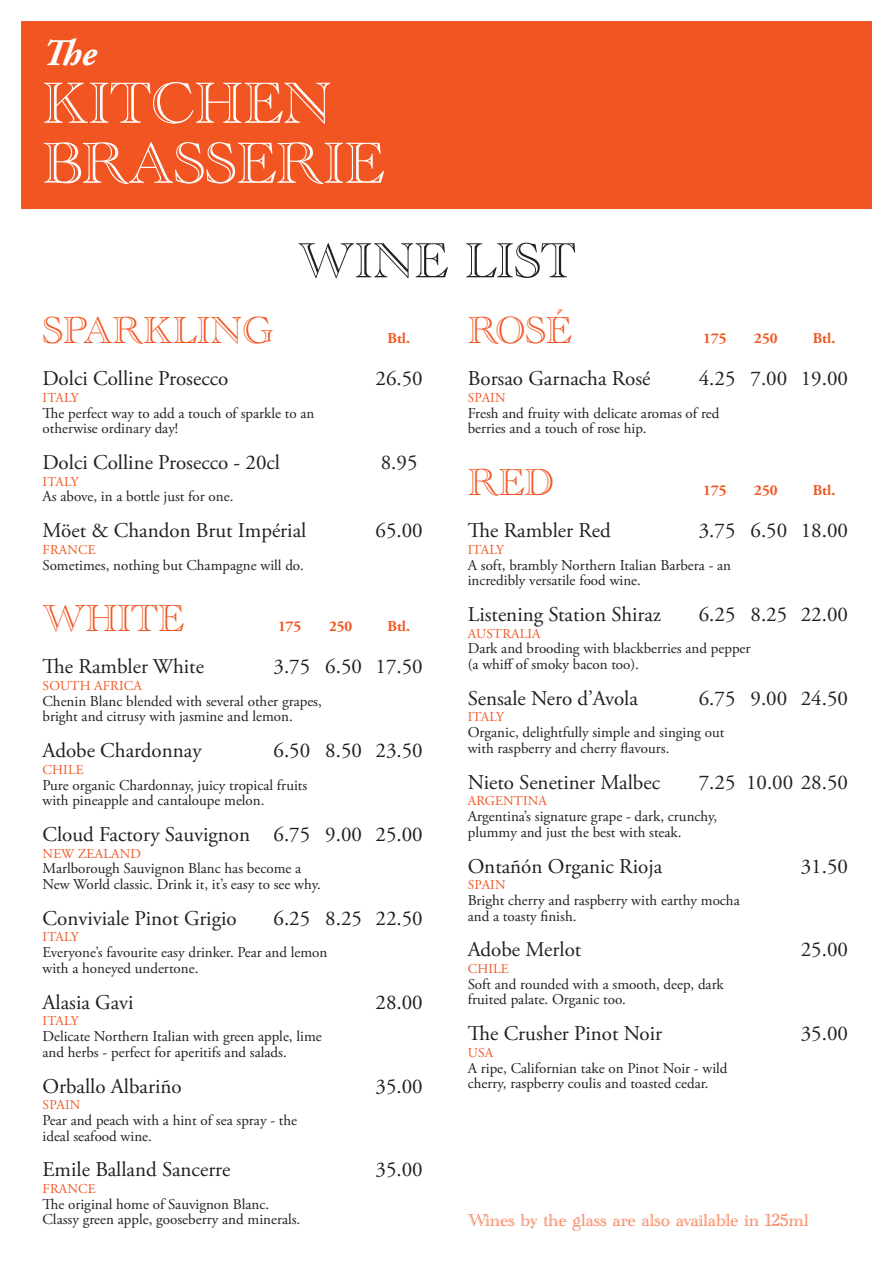
<style>
.page{position:relative;width:893px;height:1263px;background:#fff}
.page>*{position:absolute;margin:0;border:0;box-sizing:border-box;transform-origin:0 0}
.t1{font:60px "Academy Engraved Let Plain";color:#fff}
.t2{font:51px "Academy Engraved Let Plain";color:#231f20}
.Category_-_main_list{font:39px "Academy Engraved Let Plain";color:#f15622}
.t3{font:italic 700 37.5px "Adobe Garamond Pro";color:#fff}
.Wine___price_-_main{font:21px "Adobe Garamond Pro";color:#231f20}
.t4{font:18px "Academy Engraved Let Plain";color:#f15622}
.Note_-_main_list{font:15px/15.8px "Adobe Garamond Pro";color:#231f20}
.Category_-_main_list-2{font:700 15px "Adobe Garamond Pro";color:#f15622}
.Country_-_main_list{font:13.5px "Adobe Garamond Pro";letter-spacing:.015em;color:#f15622}
</style>
<div class="page">
<div style="left:21px;top:21px;width:851px;height:187px;background:#f15622"></div>
<p class="t3" style="left:43px;top:32px;width:56px">The</p>
<p class="t1" style="left:43px;top:70px;width:291px">KITCHEN</p>
<p class="t1" style="left:43px;top:130px;width:343px">BRASSERIE</p>
<p class="Category_-_main_list" style="left:43px;top:309px;width:232px">SPARKLING</p>
<p class="t2" style="left:298px;top:232px;width:279px">WINE LIST</p>
<p class="Category_-_main_list-2" style="left:388px;top:330px;width:24px">Btl.</p>
<p class="Category_-_main_list" style="left:468px;top:309px;width:105px">ROSÉ</p>
<p class="Category_-_main_list-2" style="left:703px;top:330px;width:25px">175</p>
<p class="Category_-_main_list-2" style="left:754px;top:330px;width:25px">250</p>
<p class="Category_-_main_list-2" style="left:813px;top:330px;width:24px">Btl.</p>
<p class="Wine___price_-_main" style="left:43px;top:366px;width:187px">Dolci Colline Prosecco</p>
<p class="Wine___price_-_main" style="left:376px;top:366px;width:49px">26.50</p>
<p class="Country_-_main_list" style="left:43px;top:389px;width:38px">ITALY</p>
<p class="Note_-_main_list" style="left:43px;top:405px;width:273px">The perfect way to add a touch of sparkle to an otherwise ordinary day!</p>
<p class="Wine___price_-_main" style="left:43px;top:450px;width:239px">Dolci Colline Prosecco - 20cl</p>
<p class="Wine___price_-_main" style="left:381px;top:450px;width:38px">8.95</p>
<p class="Country_-_main_list" style="left:43px;top:473px;width:38px">ITALY</p>
<p class="Note_-_main_list" style="left:43px;top:489px;width:192px">As above, in a bottle just for one.</p>
<p class="Wine___price_-_main" style="left:43px;top:518px;width:265px">Möet &amp; Chandon Brut Impérial</p>
<p class="Wine___price_-_main" style="left:376px;top:518px;width:49px">65.00</p>
<p class="Country_-_main_list" style="left:43px;top:541px;width:55px">FRANCE</p>
<p class="Note_-_main_list" style="left:43px;top:557px;width:263px">Sometimes, nothing but Champagne will do.</p>
<p class="Category_-_main_list" style="left:43px;top:597px;width:143px">WHITE</p>
<p class="Category_-_main_list-2" style="left:278px;top:618px;width:25px">175</p>
<p class="Category_-_main_list-2" style="left:329px;top:618px;width:25px">250</p>
<p class="Category_-_main_list-2" style="left:388px;top:618px;width:24px">Btl.</p>
<p class="Wine___price_-_main" style="left:43px;top:654px;width:163px">The Rambler White</p>
<p class="Wine___price_-_main" style="left:274px;top:654px;width:151px">3.75 6.50 17.50</p>
<p class="Country_-_main_list" style="left:43px;top:677px;width:101px">SOUTH AFRICA</p>
<p class="Note_-_main_list" style="left:43px;top:693px;width:281px">Chenin Blanc blended with several other grapes, bright and citrusy with jasmine and lemon.</p>
<p class="Wine___price_-_main" style="left:43px;top:738px;width:161px">Adobe Chardonnay</p>
<p class="Wine___price_-_main" style="left:274px;top:738px;width:151px">6.50 8.50 23.50</p>
<p class="Country_-_main_list" style="left:43px;top:761px;width:42px">CHILE</p>
<p class="Note_-_main_list" style="left:43px;top:777px;width:266px">Pure organic Chardonnay, juicy tropical fruits with pineapple and cantaloupe melon.</p>
<p class="Wine___price_-_main" style="left:43px;top:822px;width:382px">Cloud Factory Sauvignon 6.75 9.00 25.00</p>
<p class="Country_-_main_list" style="left:43px;top:845px;width:100px">NEW ZEALAND</p>
<p class="Note_-_main_list" style="left:43px;top:861px;width:280px">Marlborough Sauvignon Blanc has become a<br>New World classic. Drink it, it’s easy to see why.</p>
<p class="Wine___price_-_main" style="left:43px;top:906px;width:196px">Conviviale Pinot Grigio</p>
<p class="Wine___price_-_main" style="left:274px;top:906px;width:151px">6.25 8.25 22.50</p>
<p class="Country_-_main_list" style="left:43px;top:929px;width:38px">ITALY</p>
<p class="Note_-_main_list" style="left:43px;top:945px;width:286px">Everyone’s favourite easy drinker. Pear and lemon with a honeyed undertone.</p>
<p class="Wine___price_-_main" style="left:43px;top:989px;width:93px">Alasia Gavi</p>
<p class="Wine___price_-_main" style="left:376px;top:989px;width:49px">28.00</p>
<p class="Country_-_main_list" style="left:43px;top:1013px;width:38px">ITALY</p>
<p class="Note_-_main_list" style="left:43px;top:1029px;width:281px">Delicate Northern Italian with green apple, lime and herbs - perfect for aperitifs and salads.</p>
<p class="Wine___price_-_main" style="left:43px;top:1073px;width:141px">Orballo Albariño</p>
<p class="Wine___price_-_main" style="left:376px;top:1073px;width:49px">35.00</p>
<p class="Country_-_main_list" style="left:43px;top:1097px;width:39px">SPAIN</p>
<p class="Note_-_main_list" style="left:43px;top:1113px;width:256px">Pear and peach with a hint of sea spray - the ideal seafood wine.</p>
<p class="Wine___price_-_main" style="left:43px;top:1157px;width:189px">Emile Balland Sancerre</p>
<p class="Wine___price_-_main" style="left:376px;top:1157px;width:49px">35.00</p>
<p class="Country_-_main_list" style="left:43px;top:1180px;width:55px">FRANCE</p>
<p class="Note_-_main_list" style="left:43px;top:1196px;width:259px">The original home of Sauvignon Blanc.<br>Classy green apple, gooseberry and minerals.</p>
<p class="Wine___price_-_main" style="left:468px;top:366px;width:184px">Borsao Garnacha Rosé</p>
<p class="Wine___price_-_main" style="left:699px;top:366px;width:151px">4.25 7.00 19.00</p>
<p class="Country_-_main_list" style="left:468px;top:389px;width:39px">SPAIN</p>
<p class="Note_-_main_list" style="left:468px;top:405px;width:253px">Fresh and fruity with delicate aromas of red berries and a touch of rose hip.</p>
<p class="Category_-_main_list" style="left:468px;top:461px;width:88px">RED</p>
<p class="Category_-_main_list-2" style="left:703px;top:481px;width:25px">175</p>
<p class="Category_-_main_list-2" style="left:754px;top:481px;width:25px">250</p>
<p class="Category_-_main_list-2" style="left:813px;top:481px;width:24px">Btl.</p>
<p class="Wine___price_-_main" style="left:468px;top:518px;width:145px">The Rambler Red</p>
<p class="Wine___price_-_main" style="left:699px;top:518px;width:151px">3.75 6.50 18.00</p>
<p class="Country_-_main_list" style="left:468px;top:541px;width:38px">ITALY</p>
<p class="Note_-_main_list" style="left:468px;top:557px;width:265px">A soft, brambly Northern Italian Barbera - an incredibly versatile food wine.</p>
<p class="Wine___price_-_main" style="left:468px;top:602px;width:195px">Listening Station Shiraz</p>
<p class="Wine___price_-_main" style="left:699px;top:602px;width:151px">6.25 8.25 22.00</p>
<p class="Country_-_main_list" style="left:468px;top:625px;width:74px">AUSTRALIA</p>
<p class="Note_-_main_list" style="left:468px;top:641px;width:284px">Dark and brooding with blackberries and pepper (a whiff of smoky bacon too).</p>
<p class="Wine___price_-_main" style="left:468px;top:686px;width:172px">Sensale Nero d’Avola</p>
<p class="Wine___price_-_main" style="left:699px;top:686px;width:151px">6.75 9.00 24.50</p>
<p class="Country_-_main_list" style="left:468px;top:709px;width:38px">ITALY</p>
<p class="Note_-_main_list" style="left:468px;top:725px;width:258px">Organic, delightfully simple and singing out with raspberry and cherry flavours.</p>
<p class="Wine___price_-_main" style="left:468px;top:769px;width:194px">Nieto Senetiner Malbec</p>
<p class="Wine___price_-_main" style="left:699px;top:769px;width:151px">7.25 10.00 28.50</p>
<p class="Country_-_main_list" style="left:468px;top:793px;width:81px">ARGENTINA</p>
<p class="Note_-_main_list" style="left:468px;top:809px;width:251px">Argentina’s signature grape - dark, crunchy, plummy and just the best with steak.</p>
<p class="Wine___price_-_main" style="left:468px;top:853px;width:196px">Ontañón Organic Rioja</p>
<p class="Wine___price_-_main" style="left:801px;top:853px;width:49px">31.50</p>
<p class="Country_-_main_list" style="left:468px;top:877px;width:39px">SPAIN</p>
<p class="Note_-_main_list" style="left:468px;top:893px;width:273px">Bright cherry and raspberry with earthy mocha and a toasty finish.</p>
<p class="Wine___price_-_main" style="left:468px;top:937px;width:115px">Adobe Merlot</p>
<p class="Wine___price_-_main" style="left:801px;top:937px;width:49px">25.00</p>
<p class="Country_-_main_list" style="left:468px;top:960px;width:42px">CHILE</p>
<p class="Note_-_main_list" style="left:468px;top:976px;width:258px">Soft and rounded with a smooth, deep, dark fruited palate. Organic too.</p>
<p class="Wine___price_-_main" style="left:468px;top:1021px;width:196px">The Crusher Pinot Noir</p>
<p class="Wine___price_-_main" style="left:801px;top:1021px;width:49px">35.00</p>
<p class="Country_-_main_list" style="left:468px;top:1044px;width:27px">USA</p>
<p class="Note_-_main_list" style="left:468px;top:1060px;width:261px">A ripe, Californian take on Pinot Noir - wild cherry, raspberry coulis and toasted cedar.</p>
<p class="t4" style="left:468px;top:1210px;width:342px">Wines by the glass are also available in 125ml</p>
</div>
